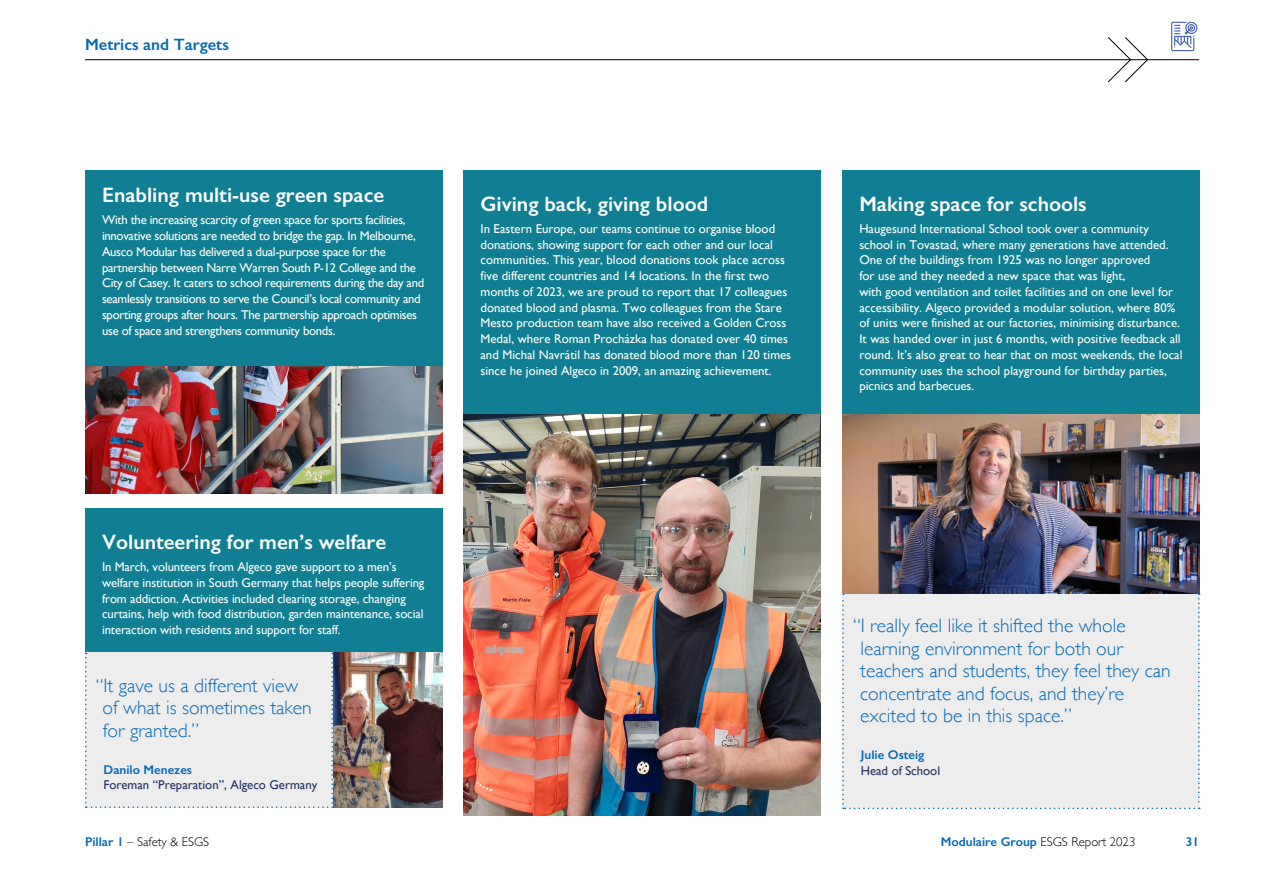
<style>
.page{position:relative;width:1263px;height:893px;background:#fff}
.page>*{position:absolute;margin:0;border:0;box-sizing:border-box;transform-origin:0 0}
.t1{font:600 21px "Gill Sans";color:#fff}
.t2{font:300 19.5px/22.5px "Gill Sans";color:#0669b3}
.t3{font:600 16.5px "Gill Sans";color:#0669b3}
.t4{font:12.75px/15.8px "Gill Sans";color:#fff}
.t5{font:12.75px/15.8px "Gill Sans";letter-spacing:-.025em;color:#fff}
.t6{font:600 12.75px "Gill Sans";color:#0669b3}
.t7{font:12.75px "Gill Sans";color:#25315f}
.t8{font:300 12.75px "Gill Sans";color:#000}
.s1{font-weight:600;color:#0669b3}
.s2{font-weight:300;color:#000}
</style>
<div class="page">
<hr style="left:85px;top:59px;width:1114px;height:1px;background:#000">
<img style="left:85px;top:366px;width:357px;height:127px">
<svg style="left:1108px;top:37px;width:40px;height:45px"></svg>
<div style="left:842px;top:170px;width:357px;height:245px;background:#107f93"></div>
<div style="left:842px;top:593px;width:358px;height:216px;background:#ededed"></div>
<div style="left:463px;top:170px;width:358px;height:245px;background:#107f93"></div>
<img style="left:463px;top:415px;width:358px;height:400px">
<div style="left:85px;top:170px;width:357px;height:196px;background:#107f93"></div>
<img style="left:842px;top:415px;width:357px;height:178px">
<svg style="left:1171px;top:22px;width:26px;height:29px"></svg>
<div style="left:85px;top:508px;width:357px;height:150px;background:#107f93"></div>
<img style="left:333px;top:653px;width:109px;height:155px">
<div style="left:85px;top:653px;width:248px;height:155px;background:#ededed"></div>
<p class="t3" style="left:85px;top:34px;width:145px">Metrics and Targets</p>
<h1 class="t1" style="left:102px;top:183px;width:284px">Enabling multi-use green space</h1>
<p class="t5" style="left:102px;top:212px;width:324px">With the increasing scarcity of green space for sports facilities, innovative solutions are needed to bridge the gap. In Melbourne, Ausco Modular has delivered a dual-purpose space for the partnership between Narre Warren South P-12 College and the City of Casey. It caters to school requirements during the day and seamlessly transitions to serve the Council’s local community and sporting groups after hours. The partnership approach optimises use of space and strengthens community bonds.</p>
<h1 class="t1" style="left:480px;top:191px;width:229px">Giving back, giving blood</h1>
<p class="t4" style="left:480px;top:221px;width:312px">In Eastern Europe, our teams continue to organise blood donations, showing support for each other and our local communities. This year, blood donations took place across five different countries and 14 locations. In the first two months of 2023, we are proud to report that 17 colleagues donated blood and plasma. Two colleagues from the Stare Mesto production team have also received a Golden Cross Medal, where Roman Procházka has donated over 40 times and Michal Navrátil has donated blood more than 120 times since he joined Algeco in 2009, an amazing achievement.</p>
<h1 class="t1" style="left:102px;top:529px;width:286px">Volunteering for men’s welfare</h1>
<p class="t4" style="left:102px;top:559px;width:324px">In March, volunteers from Algeco gave support to a men’s welfare institution in South Germany that helps people suffering from addiction. Activities included clearing storage, changing curtains, help with food distribution, garden maintenance, social interaction with residents and support for staff.</p>
<h2 class="t2" style="left:103px;top:673px;width:211px;text-indent:-7px">“It gave us a different view of what is sometimes taken for granted.”</h2>
<p class="t6" style="left:103px;top:762px;width:90px">Danilo Menezes</p>
<p class="t7" style="left:103px;top:778px;width:215px">Foreman “Preparation”, Algeco Germany</p>
<p class="t8" style="left:85px;top:832px;width:126px"><span class="s1">Pillar 1</span> – Safety &amp; ESGS</p>
<h1 class="t1" style="left:859px;top:191px;width:229px">Making space for schools</h1>
<p class="t4" style="left:859px;top:221px;width:325px">Haugesund International School took over a community school in Tovastad, where many generations have attended.<br>One of the buildings from 1925 was no longer approved<br>for use and they needed a new space that was light,<br>with good ventilation and toilet facilities and on one level for accessibility. Algeco provided a modular solution, where 80% of units were finished at our factories, minimising disturbance.<br>It was handed over in just 6 months, with positive feedback all round. It’s also great to hear that on most weekends, the local community uses the school playground for birthday parties, picnics and barbecues.</p>
<h2 class="t2" style="left:860px;top:614px;width:312px;text-indent:-7px">“I really feel like it shifted the whole learning environment for both our teachers and students, they feel they can concentrate and focus, and they’re excited to be in this space.”</h2>
<p class="t6" style="left:861px;top:747px;width:65px">Julie Osteig</p>
<p class="t7" style="left:861px;top:763px;width:81px">Head of School</p>
<p class="t6" style="left:941px;top:834px;width:196px">Modulaire Group <span class="s2">ESGS Report 2023</span></p>
<p class="t6" style="left:1186px;top:834px;width:15px">31</p>
</div>
